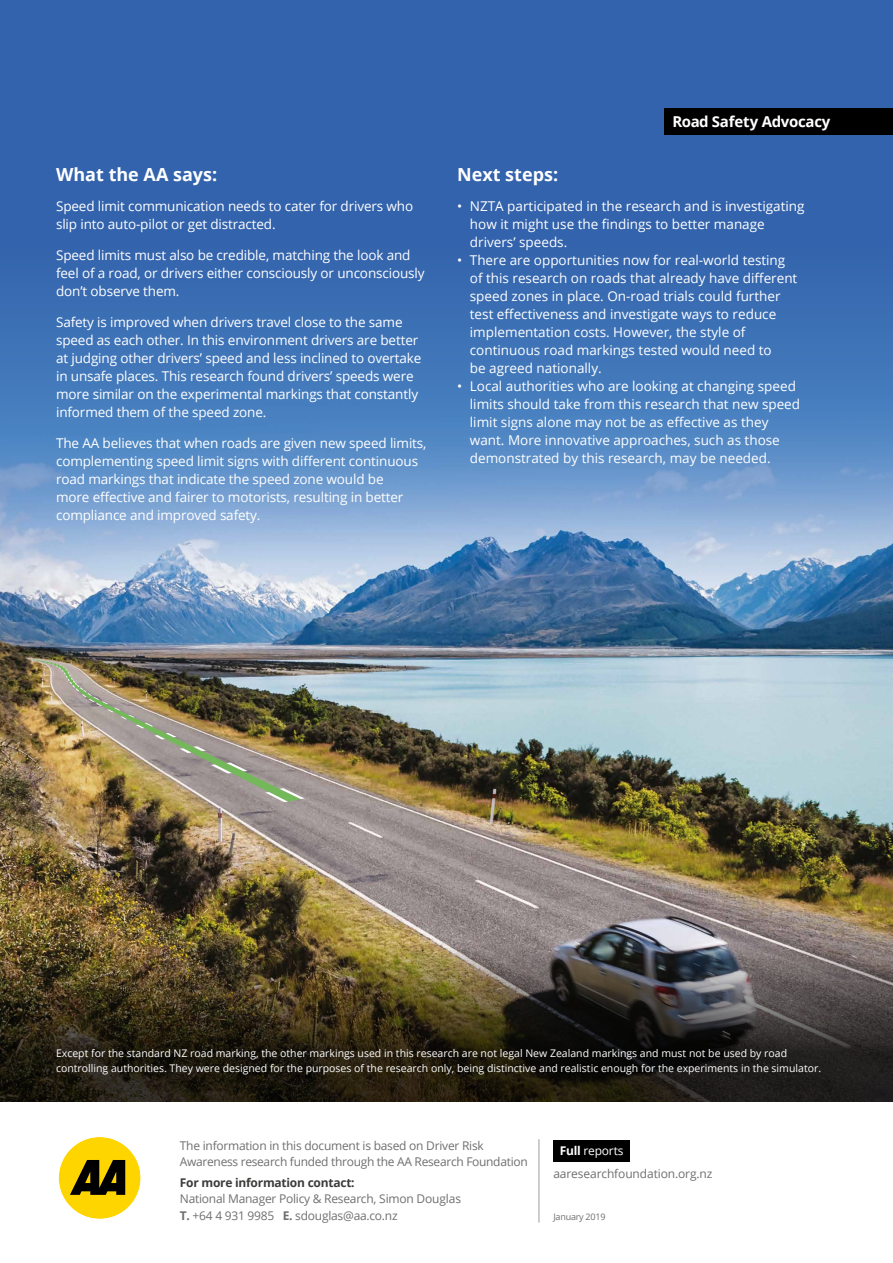
<style>
.page{position:relative;width:893px;height:1263px;background:#fff}
.page>*{position:absolute;margin:0;border:0;box-sizing:border-box;transform-origin:0 0}
.t1{font:700 18px "Open Sans";color:#fff}
.t2{font:700 15px "Open Sans";letter-spacing:-.02em;color:#fff}
.t3{font:13.5px/18px "Open Sans";letter-spacing:-.01em;color:#fff}
.t4{font:12px/16.5px "Open Sans";letter-spacing:-.02em;color:#706f6f}
.t5{font:700 12px "Open Sans";letter-spacing:-.02em;color:#3c3c3b}
.t6{font:12px "Open Sans";letter-spacing:-.02em;color:#fff}
.t7{font:10.5px/15px "Open Sans";color:#fff}
.t8{font:9px "Open Sans";letter-spacing:-.025em;color:#706f6f}
.s1{font-weight:700}
</style>
<div class="page">
<img style="left:0;top:600px;width:893px;height:344px">
<img style="left:0;top:944px;width:893px;height:157px">
<svg style="left:0;top:0;width:893px;height:600px;background:#4b79b9"></svg>
<svg style="left:58px;top:1137px;width:83px;height:82px"></svg>
<div style="left:553px;top:1140px;width:77px;height:21px;background:#000"></div>
<hr style="left:539px;top:1139px;width:1px;height:83px;background:#9d9d9c">
<div style="left:664px;top:108px;width:229px;height:27px;background:#000"></div>
<img style="left:26px;top:658px;width:279px;height:144px">
<h1 class="t1" style="left:56px;top:161px;width:163px">What the AA says:</h1>
<p class="t3" style="left:56px;top:197px;width:359px">Speed limit communication needs to cater for drivers who slip into auto-pilot or get distracted.</p>
<p class="t3" style="left:56px;top:246px;width:370px">Speed limits must also be credible, matching the look and feel of a road, or drivers either consciously or unconsciously don’t observe them.</p>
<p class="t3" style="left:56px;top:313px;width:367px">Safety is improved when drivers travel close to the same speed as each other. In this environment drivers are better at judging other drivers’ speed and less inclined to overtake in unsafe places. This research found drivers’ speeds were more similar on the experimental markings that constantly informed them of the speed zone.</p>
<p class="t3" style="left:56px;top:433px;width:372px">The AA believes that when roads are given new speed limits, complementing speed limit signs with different continuous road markings that indicate the speed zone would be<br>more effective and fairer to motorists, resulting in better compliance and improved safety.</p>
<p class="t2" style="left:672px;top:111px;width:159px">Road Safety Advocacy</p>
<h1 class="t1" style="left:457px;top:161px;width:103px">Next steps:</h1>
<p class="t3" style="left:470px;top:197px;width:336px;text-indent:-13px">• NZTA participated in the research and is investigating how it might use the findings to better manage drivers’ speeds.</p>
<p class="t3" style="left:470px;top:251px;width:329px;text-indent:-13px">• There are opportunities now for real-world testing of this research on roads that already have different speed zones in place. On-road trials could further test effectiveness and investigate ways to reduce implementation costs. However, the style of continuous road markings tested would need to<br>be agreed nationally.</p>
<p class="t3" style="left:470px;top:377px;width:332px;text-indent:-13px">• Local authorities who are looking at changing speed limits should take from this research that new speed limit signs alone may not be as effective as they want. More innovative approaches, such as those demonstrated by this research, may be needed.</p>
<p class="t7" style="left:56px;top:1045px;width:766px">Except for the standard NZ road marking, the other markings used in this research are not legal New Zealand markings and must not be used by road controlling authorities. They were designed for the purposes of the research only, being distinctive and realistic enough for the experiments in the simulator.</p>
<p class="t4" style="left:180px;top:1136px;width:349px">The information in this document is based on Driver Risk<br>Awareness research funded through the AA Research Foundation</p>
<p class="t5" style="left:180px;top:1174px;width:176px">For more information contact:</p>
<p class="t4" style="left:180px;top:1190px;width:283px">National Manager Policy &amp; Research, Simon Douglas<br><span class="s1">T.</span> +64 4 931 9985 <span class="s1">E.</span> sdouglas@aa.co.nz</p>
<p class="t6" style="left:560px;top:1143px;width:65px"><span class="s1">Full</span> reports</p>
<p class="t4" style="left:553px;top:1165px;width:161px">aaresearchfoundation.org.nz</p>
<p class="t8" style="left:553px;top:1210px;width:54px">January 2019</p>
</div>
